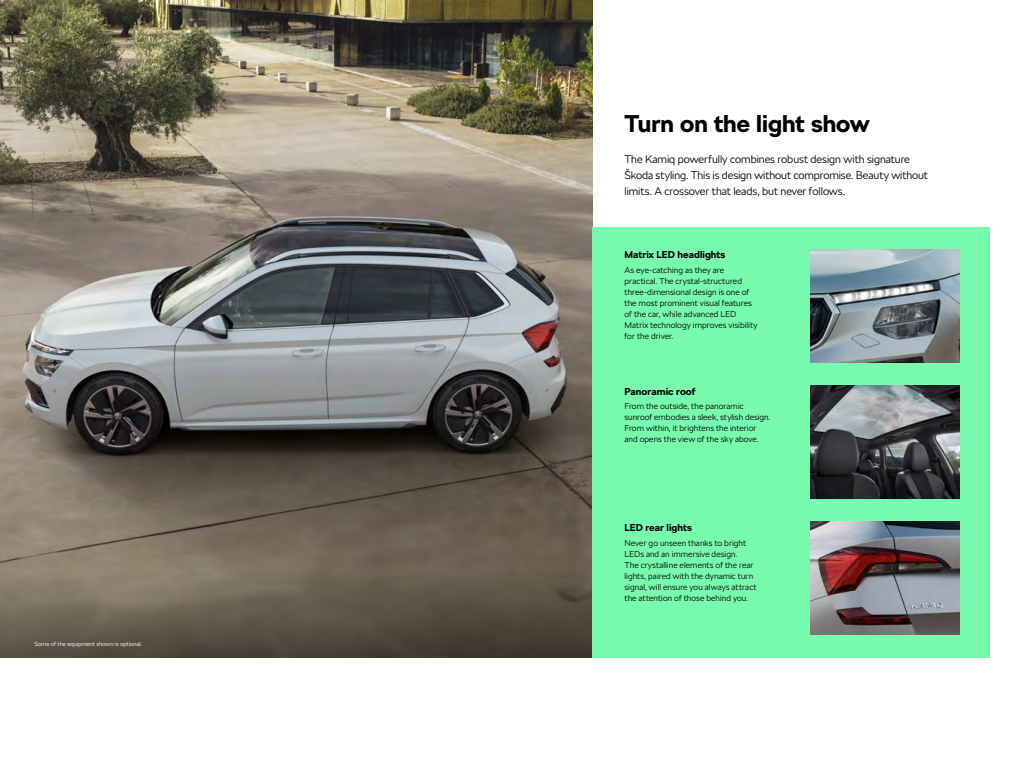
<style>
.page{position:relative;width:1024px;height:768px;background:#fff}
.page>*{position:absolute;margin:0;border:0;box-sizing:border-box;transform-origin:0 0}
.t1{font:700 24px "SKODA Next";color:#000}
.t2{font:300 11px/16px "SKODA Next";letter-spacing:-.005em;color:#000}
.t3{font:700 10px "SKODA Next";letter-spacing:.005em;color:#000}
.t4{font:300 8.5px/11px "SKODA Next";letter-spacing:.005em;color:#000}
.t5{font:300 6px "SKODA Next";color:#fff}
</style>
<div class="page">
<img style="left:0;top:0;width:593px;height:571px">
<svg style="left:0;top:571px;width:593px;height:87px;background:#61594c"></svg>
<div style="left:593px;top:227px;width:397px;height:431px;background:#78faae"></div>
<img style="left:810px;top:522px;width:150px;height:113px">
<img style="left:810px;top:249px;width:150px;height:114px">
<img style="left:810px;top:386px;width:150px;height:113px">
<p class="t5" style="left:34px;top:641px;width:109px">Some of the equipment shown is optional.</p>
<h1 class="t1" style="left:625px;top:109px;width:247px">Turn on the light show</h1>
<p class="t2" style="left:625px;top:151px;width:305px">The Kamiq powerfully combines robust design with signature<br>Škoda styling. This is design without compromise. Beauty without limits. A crossover that leads, but never follows.</p>
<p class="t3" style="left:625px;top:249px;width:102px">Matrix LED headlights</p>
<p class="t4" style="left:625px;top:265px;width:135px">As eye-catching as they are practical. The crystal-structured three-dimensional design is one of the most prominent visual features of the car, while advanced LED<br>Matrix technology improves visibility for the driver.</p>
<p class="t3" style="left:625px;top:385px;width:73px">Panoramic roof</p>
<p class="t4" style="left:625px;top:401px;width:148px">From the outside, the panoramic sunroof embodies a sleek, stylish design.<br>From within, it brightens the interior and opens the view of the sky above.</p>
<p class="t3" style="left:625px;top:522px;width:69px">LED rear lights</p>
<p class="t4" style="left:625px;top:538px;width:134px">Never go unseen thanks to bright LEDs and an immersive design.<br>The crystalline elements of the rear lights, paired with the dynamic turn signal, will ensure you always attract the attention of those behind you.</p>
</div>
